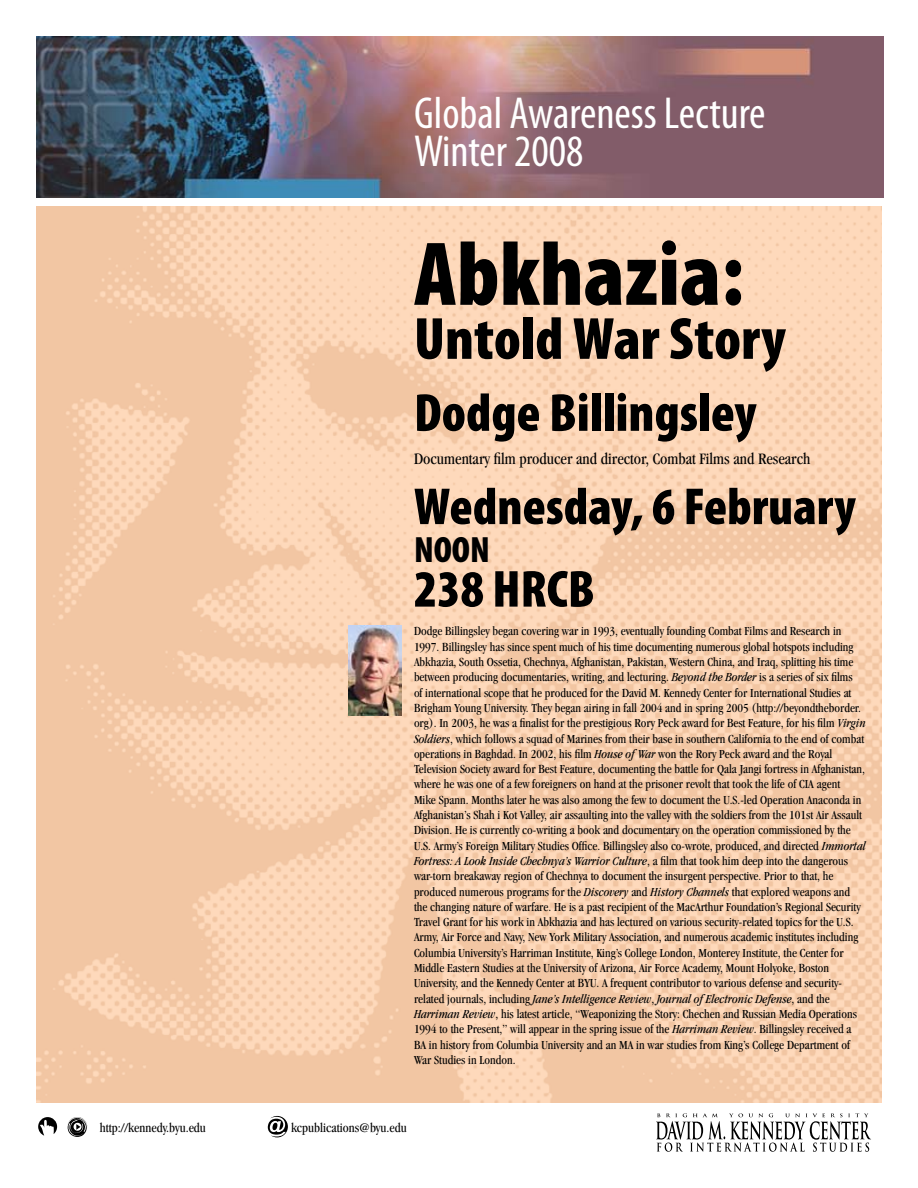
<style>
.page{position:relative;width:918px;height:1188px;background:#fff}
.page>*{position:absolute;margin:0;border:0;box-sizing:border-box;transform-origin:0 0}
.t1{font:900 condensed 91.5px "Myriad Pro";color:#000}
.t2{font:900 condensed 60px "Myriad Pro";color:#000}
.t3{font:900 condensed 54px "Myriad Pro";color:#000}
.t4{font:900 condensed 52.5px "Myriad Pro";color:#000}
.t5{font:condensed 45px/38.1px "Myriad Pro";color:#fff}
.t6{font:900 condensed 36.75px "Myriad Pro";color:#000}
.t7{font:condensed 16.5px "Garamond";color:#000}
.t8{font:condensed 13.5px "Garamond";color:#000}
.t9{font:condensed 12.75px/15.3px "Garamond";color:#000}
.s1{font-style:italic}
</style>
<div class="page">
<img style="left:36px;top:36px;width:847px;height:162px">
<img style="left:36px;top:206px;width:846px;height:896px">
<svg style="left:656px;top:1113px;width:215px;height:39px"></svg>
<svg style="left:38px;top:1117px;width:19px;height:19px"></svg>
<svg style="left:268px;top:1116px;width:19px;height:21px"></svg>
<svg style="left:67px;top:1117px;width:20px;height:20px"></svg>
<img style="left:348px;top:626px;width:54px;height:90px">
<h3 class="t5" style="left:414px;top:94px;width:353px">Global Awareness Lecture<br>Winter 2008</h3>
<h1 class="t1" style="left:414px;top:223px;width:331px">Abkhazia:</h1>
<h2 class="t2" style="left:414px;top:305px;width:373px">Untold War Story</h2>
<h3 class="t3" style="left:414px;top:383px;width:344px">Dodge Billingsley</h3>
<p class="t7" style="left:414px;top:450px;width:398px">Documentary film producer and director, Combat Films and Research</p>
<h3 class="t4" style="left:414px;top:477px;width:443px">Wednesday, 6 February</h3>
<h3 class="t6" style="left:414px;top:529px;width:77px">NOON</h3>
<h3 class="t4" style="left:414px;top:560px;width:182px">238 HRCB</h3>
<p class="t9" style="left:414px;top:624px;width:453px">Dodge Billingsley began covering war in 1993, eventually founding Combat Films and Research in 1997. Billingsley has since spent much of his time documenting numerous global hotspots including Abkhazia, South Ossetia, Chechnya, Afghanistan, Pakistan, Western China, and Iraq, splitting his time between producing documentaries, writing, and lecturing. <span class="s1">Beyond the Border</span> is a series of six films<br>of international scope that he produced for the David M. Kennedy Center for International Studies at Brigham Young University. They began airing in fall 2004 and in spring 2005 (http://beyondtheborder. org). In 2003, he was a finalist for the prestigious Rory Peck award for Best Feature, for his film <span class="s1">Virgin Soldiers</span>, which follows a squad of Marines from their base in southern California to the end of combat operations in Baghdad. In 2002, his film <span class="s1">House of War</span> won the Rory Peck award and the Royal Television Society award for Best Feature, documenting the battle for Qala Jangi fortress in Afghanistan, where he was one of a few foreigners on hand at the prisoner revolt that took the life of CIA agent<br>Mike Spann. Months later he was also among the few to document the U.S.-led Operation Anaconda in Afghanistan’s Shah i Kot Valley, air assaulting into the valley with the soldiers from the 101st Air Assault Division. He is currently co-writing a book and documentary on the operation commissioned by the U.S. Army’s Foreign Military Studies Office. Billingsley also co-wrote, produced, and directed <span class="s1">Immortal Fortress: A Look Inside Chechnya’s Warrior Culture</span>, a film that took him deep into the dangerous war-torn breakaway region of Chechnya to document the insurgent perspective. Prior to that, he produced numerous programs for the <span class="s1">Discovery</span> and <span class="s1">History Channels</span> that explored weapons and the changing nature of warfare. He is a past recipient of the MacArthur Foundation’s Regional Security Travel Grant for his work in Abkhazia and has lectured on various security-related topics for the U.S.<br>Army, Air Force and Navy, New York Military Association, and numerous academic institutes including Columbia University’s Harriman Institute, King’s College London, Monterey Institute, the Center for Middle Eastern Studies at the University of Arizona, Air Force Academy, Mount Holyoke, Boston University, and the Kennedy Center at BYU. A frequent contributor to various defense and security&shy;related journals, including <span class="s1">Jane’s Intelligence Review</span>, <span class="s1">Journal of Electronic Defense</span>, and the <span class="s1">Harriman Review</span>, his latest article, “Weaponizing the Story: Chechen and Russian Media Operations 1994 to the Present,” will appear in the spring issue of the <span class="s1">Harriman Review</span>. Billingsley received a BA in history from Columbia University and an MA in war studies from King’s College Department of War Studies in London.</p>
<p class="t8" style="left:100px;top:1120px;width:108px">http://kennedy.byu.edu</p>
<p class="t8" style="left:291px;top:1120px;width:117px">kcpublications@byu.edu</p>
</div>
